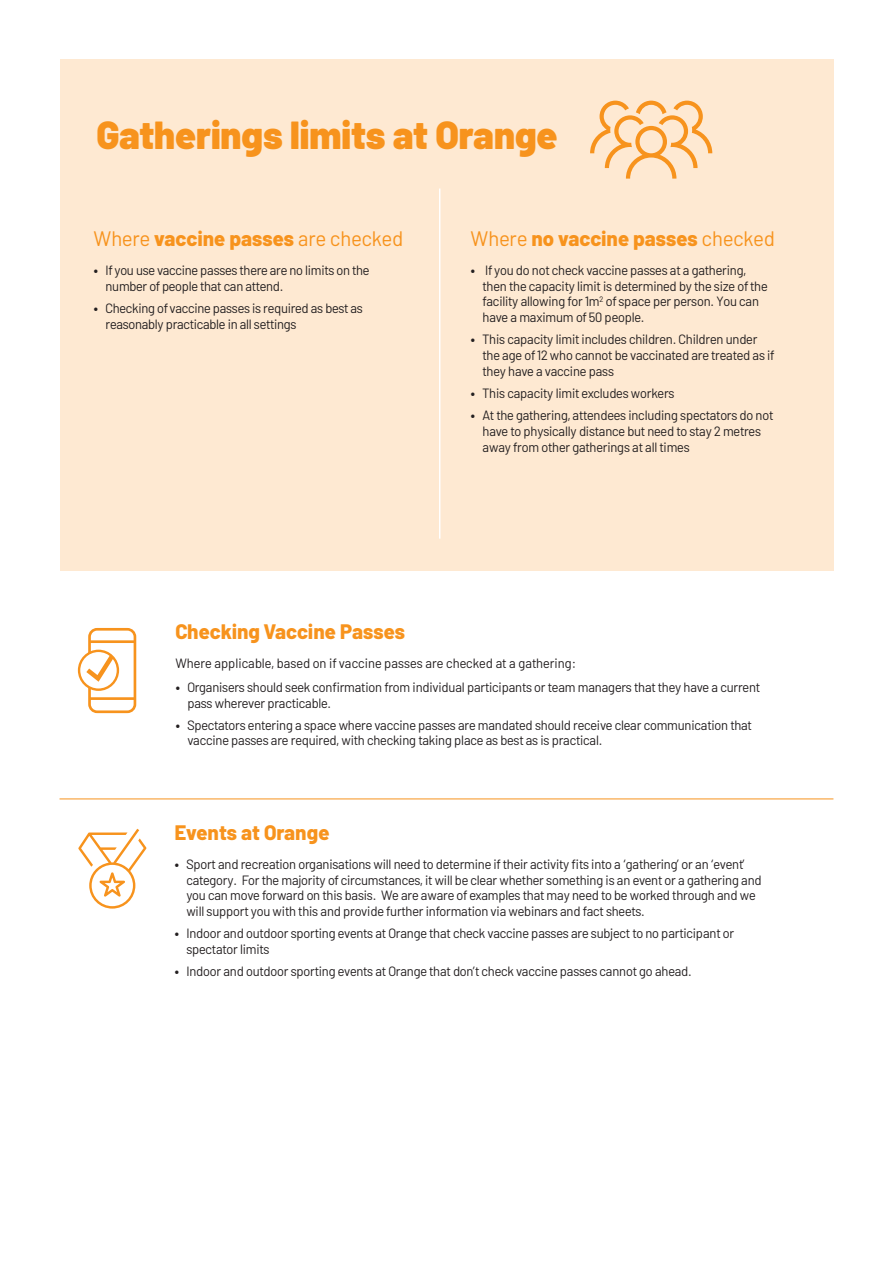
<style>
.page{position:relative;width:893px;height:1263px;background:#fff}
.page>*{position:absolute;margin:0;border:0;box-sizing:border-box;transform-origin:0 0}
.Barlow_3{font:900 39px "Barlow";color:#f7931d}
.bold_red{font:800 21px "Barlow";color:#f7931d}
.white_line{font:21px "Barlow";color:#f7931d}
.white_line-2{font:800 21px "Barlow";color:#f7931d}
.Barlow_Text{font:13.5px/15.8px "Barlow";letter-spacing:-.015em;color:#231f20}
.s1{font-weight:800}
.s2{font-weight:700}
.s3{font-weight:400}
</style>
<div class="page">
<div style="left:60px;top:60px;width:773px;height:511px;background:#fee9d2"></div>
<svg style="left:590px;top:101px;width:122px;height:78px"></svg>
<div style="left:88px;top:628px;width:48px;height:85px;border:3px solid #f7931d;border-radius:8px"></div>
<hr style="left:90px;top:640px;width:45px;height:3px;background:#f7931d">
<hr style="left:90px;top:697px;width:45px;height:3px;background:#f7931d">
<div style="left:78px;top:650px;width:41px;height:41px;border:2px solid #f7931d;border-radius:50%"></div>
<svg style="left:81px;top:650px;width:37px;height:35px"></svg>
<svg style="left:78px;top:829px;width:68px;height:80px"></svg>
<hr style="left:439px;top:189px;width:1px;height:350px;background:#fff">
<hr style="left:60px;top:798px;width:773px;height:1px;background:#f7931d">
<p class="Barlow_3" style="left:96px;top:106px;width:463px">Gatherings limits at Orange</p>
<p class="white_line" style="left:94px;top:224px;width:311px">Where <span class="s1">vaccine passes</span> are checked</p>
<p class="Barlow_Text" style="left:106px;top:261px;width:265px;text-indent:-12px"><span class="s2">•</span> If you use vaccine passes there are no limits on the number of people that can attend.</p>
<p class="Barlow_Text" style="left:106px;top:299px;width:259px;text-indent:-12px"><span class="s2">•</span> Checking of vaccine passes is required as best as reasonably practicable in all settings</p>
<p class="white_line-2" style="left:471px;top:223px;width:306px"><span class="s3">Where</span> no vaccine passes <span class="s3">checked</span></p>
<p class="Barlow_Text" style="left:483px;top:261px;width:287px;text-indent:-12px"><span class="s2">•</span> If you do not check vaccine passes at a gathering, then the capacity limit is determined by the size of the facility allowing for 1m<sup>2</sup> of space per person. You can have a maximum of 50 people.</p>
<p class="Barlow_Text" style="left:483px;top:330px;width:293px;text-indent:-12px"><span class="s2">•</span> This capacity limit includes children. Children under the age of 12 who cannot be vaccinated are treated as if they have a vaccine pass</p>
<p class="Barlow_Text" style="left:471px;top:384px;width:205px"><span class="s2">•</span> This capacity limit excludes workers</p>
<p class="Barlow_Text" style="left:483px;top:406px;width:292px;text-indent:-12px"><span class="s2">•</span> At the gathering, attendees including spectators do not have to physically distance but need to stay 2 metres away from other gatherings at all times</p>
<p class="bold_red" style="left:175px;top:616px;width:231px">Checking Vaccine Passes</p>
<p class="Barlow_Text" style="left:175px;top:654px;width:402px">Where applicable, based on if vaccine passes are checked at a gathering:</p>
<p class="Barlow_Text" style="left:187px;top:678px;width:574px;text-indent:-12px"><span class="s2">•</span> Organisers should seek confirmation from individual participants or team managers that they have a current pass wherever practicable.</p>
<p class="Barlow_Text" style="left:187px;top:716px;width:566px;text-indent:-12px"><span class="s2">•</span> Spectators entering a space where vaccine passes are mandated should receive clear communication that vaccine passes are required, with checking taking place as best as is practical.</p>
<p class="bold_red" style="left:174px;top:817px;width:157px">Events at Orange</p>
<p class="Barlow_Text" style="left:186px;top:855px;width:577px;text-indent:-12px"><span class="s2">•</span> Sport and recreation organisations will need to determine if their activity fits into a ‘gathering’ or an ‘event’ category. For the majority of circumstances, it will be clear whether something is an event or a gathering and you can move forward on this basis. We are aware of examples that may need to be worked through and we will support you with this and provide further information via webinars and fact sheets.</p>
<p class="Barlow_Text" style="left:186px;top:924px;width:549px;text-indent:-12px"><span class="s2">•</span> Indoor and outdoor sporting events at Orange that check vaccine passes are subject to no participant or spectator limits</p>
<p class="Barlow_Text" style="left:174px;top:962px;width:519px"><span class="s2">•</span> Indoor and outdoor sporting events at Orange that don’t check vaccine passes cannot go ahead.</p>
</div>
